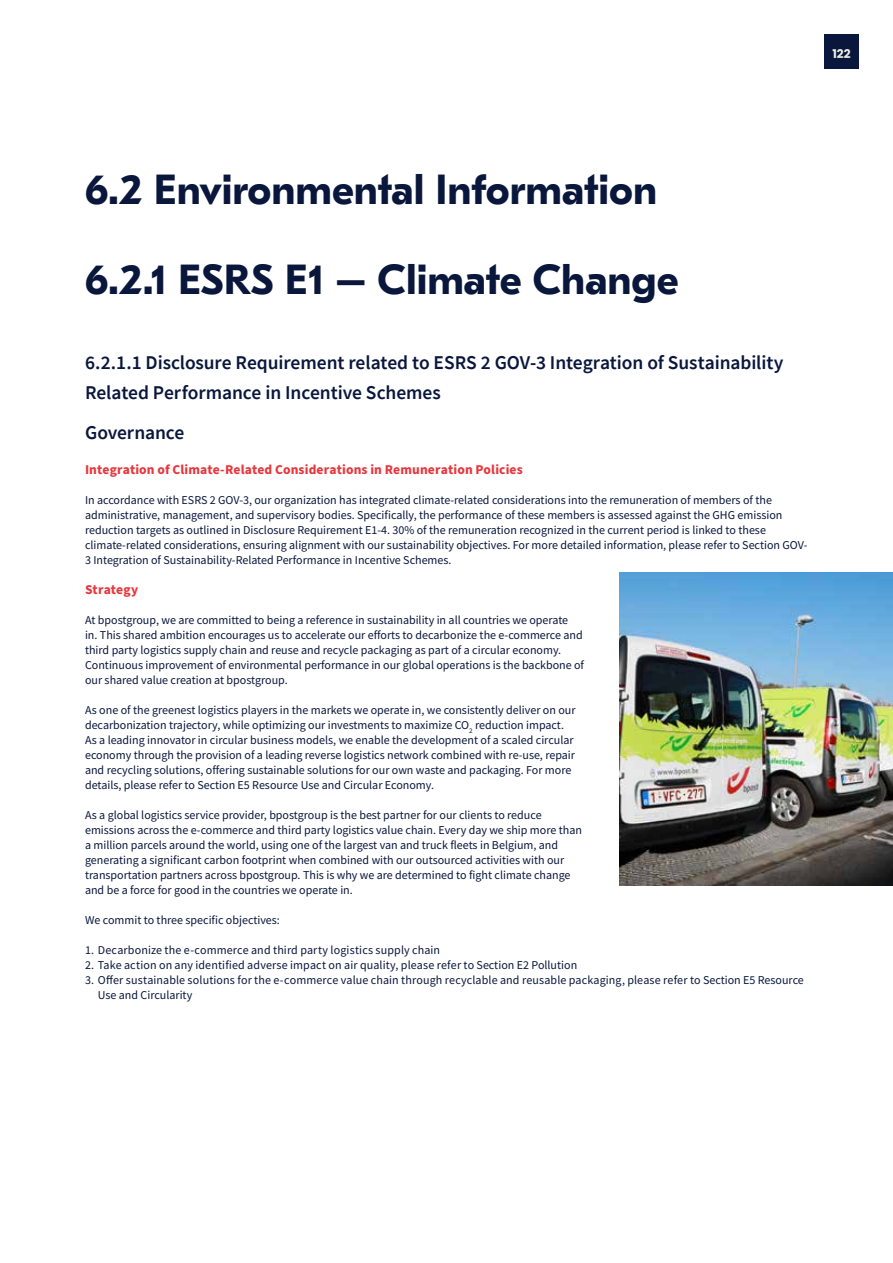
<style>
.page{position:relative;width:893px;height:1263px;background:#fff}
.page>*{position:absolute;margin:0;border:0;box-sizing:border-box;transform-origin:0 0}
.t1{font:700 42px/90px "GT Eesti Pro Text";color:#0a173c}
.t2{font:600 19.5px/30px "Source Sans Pro";letter-spacing:-.005em;color:#0a173c}
.t3{font:700 13.5px "Source Sans Pro";letter-spacing:.01em;color:#e7373d}
.t4{font:12px/15px "Source Sans Pro";color:#0a173c}
.t5{font:700 12px "Poppins";color:#edede4}
</style>
<div class="page">
<div style="left:824px;top:34px;width:34px;height:34px;background:#0a173c"></div>
<img style="left:619px;top:572px;width:274px;height:314px">
<p class="t5" style="left:832px;top:47px;width:20px">122</p>
<h1 class="t1" style="left:85px;top:146px;width:595px">6.2 Environmental Information<br>6.2.1 ESRS E1 – Climate Change</h1>
<h2 class="t2" style="left:85px;top:347px;width:700px">6.2.1.1 Disclosure Requirement related to ESRS 2 GOV-3 Integration of Sustainability<br>Related Performance in Incentive Schemes</h2>
<h2 class="t2" style="left:85px;top:417px;width:101px">Governance</h2>
<p class="t3" style="left:85px;top:460px;width:439px">Integration of Climate-Related Considerations in Remuneration Policies</p>
<p class="t4" style="left:85px;top:492px;width:724px">In accordance with ESRS 2 GOV-3, our organization has integrated climate-related considerations into the remuneration of members of the administrative, management, and supervisory bodies. Specifically, the performance of these members is assessed against the GHG emission reduction targets as outlined in Disclosure Requirement E1-4. 30% of the remuneration recognized in the current period is linked to these climate-related considerations, ensuring alignment with our sustainability objectives. For more detailed information, please refer to Section GOV-3 Integration of Sustainability-Related Performance in Incentive Schemes.</p>
<p class="t3" style="left:85px;top:580px;width:55px">Strategy</p>
<p class="t4" style="left:85px;top:612px;width:501px">At bpostgroup, we are committed to being a reference in sustainability in all countries we operate<br>in. This shared ambition encourages us to accelerate our efforts to decarbonize the e-commerce and third party logistics supply chain and reuse and recycle packaging as part of a circular economy.<br>Continuous improvement of environmental performance in our global operations is the backbone of our shared value creation at bpostgroup.</p>
<p class="t4" style="left:85px;top:702px;width:492px">As one of the greenest logistics players in the markets we operate in, we consistently deliver on our decarbonization trajectory, while optimizing our investments to maximize CO<sub>2</sub> reduction impact.<br>As a leading innovator in circular business models, we enable the development of a scaled circular economy through the provision of a leading reverse logistics network combined with re-use, repair and recycling solutions, offering sustainable solutions for our own waste and packaging. For more details, please refer to Section E5 Resource Use and Circular Economy.</p>
<p class="t4" style="left:85px;top:807px;width:498px">As a global logistics service provider, bpostgroup is the best partner for our clients to reduce emissions across the e-commerce and third party logistics value chain. Every day we ship more than a million parcels around the world, using one of the largest van and truck fleets in Belgium, and generating a significant carbon footprint when combined with our outsourced activities with our transportation partners across bpostgroup. This is why we are determined to fight climate change and be a force for good in the countries we operate in.</p>
<p class="t4" style="left:85px;top:912px;width:196px">We commit to three specific objectives:</p>
<p class="t4" style="left:85px;top:942px;width:357px">1. Decarbonize the e-commerce and third party logistics supply chain</p>
<p class="t4" style="left:85px;top:957px;width:494px">2. Take action on any identified adverse impact on air quality, please refer to Section E2 Pollution</p>
<p class="t4" style="left:98px;top:972px;width:707px;text-indent:-13px">3. Offer sustainable solutions for the e-commerce value chain through recyclable and reusable packaging, please refer to Section E5 Resource<br>Use and Circularity</p>
</div>
